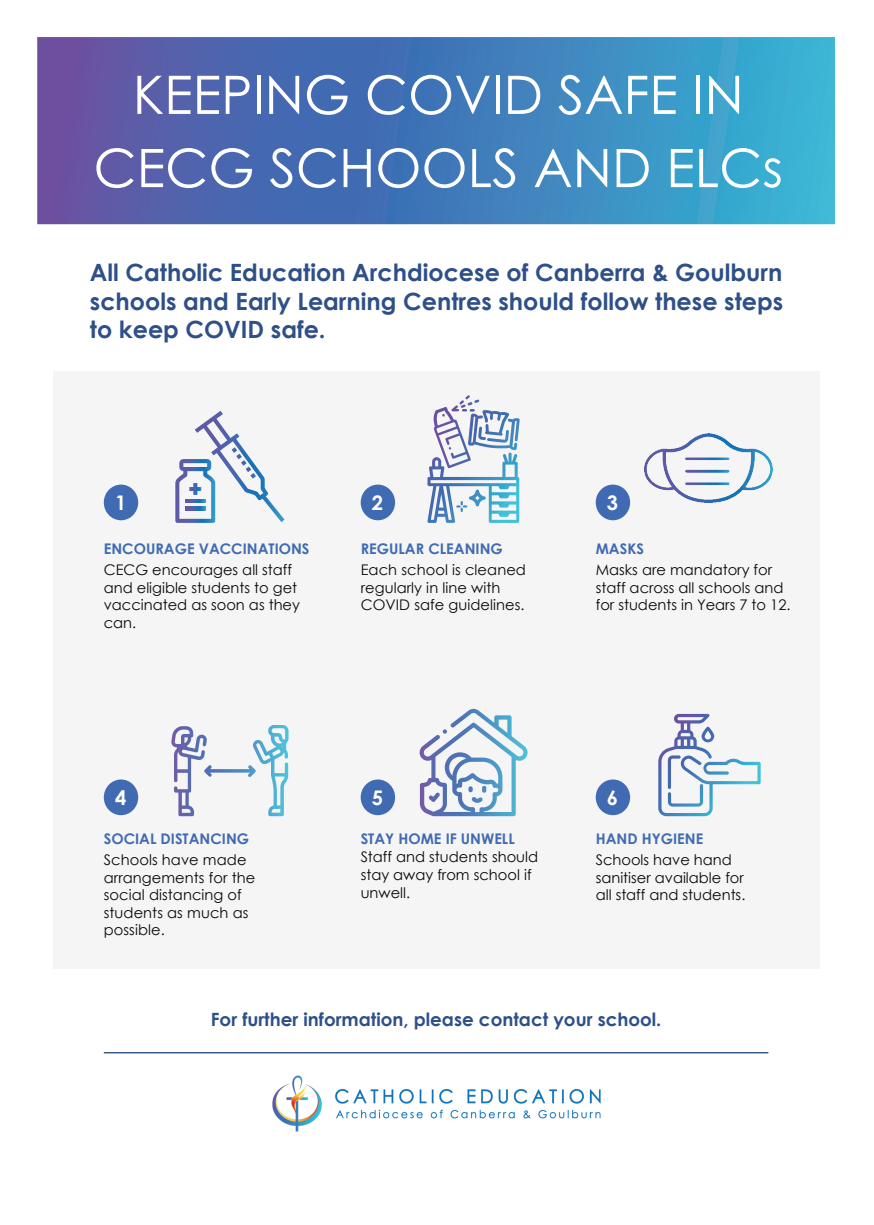
<style>
.page{position:relative;width:874px;height:1225px;background:#fff}
.page>*{position:absolute;margin:0;border:0;box-sizing:border-box;transform-origin:0 0}
.t1{font:53px/73.2px "Century Gothic";color:#fff;text-align:center}
.t2{font:700 23.8px/28.6px "Century Gothic";color:#2e4f87;text-align:justify}
.t3{font:700 20.2px "Century Gothic";color:#fff}
.t4{font:700 18.2px "Century Gothic";color:#2e4f87}
.t5{font:14.6px/17.6px "Century Gothic";color:#08080d}
.t6{font:700 14.6px "Century Gothic";color:#406ab2}
</style>
<div class="page">
<div style="left:53px;top:371px;width:766px;height:597px;background:#f5f5f5"></div>
<svg style="left:37px;top:37px;width:797px;height:187px;background:#467cb9"></svg>
<hr style="left:104px;top:1052px;width:664px;height:1px;background:#2e4f87">
<div style="left:104px;top:484px;width:34px;height:36px;background:#406ab2;border-radius:50%"></div>
<div style="left:104px;top:779px;width:34px;height:36px;background:#406ab2;border-radius:50%"></div>
<div style="left:360px;top:484px;width:35px;height:36px;background:#406ab2;border-radius:50%"></div>
<div style="left:360px;top:779px;width:35px;height:36px;background:#406ab2;border-radius:50%"></div>
<div style="left:595px;top:484px;width:34px;height:36px;background:#406ab2;border-radius:50%"></div>
<div style="left:595px;top:779px;width:34px;height:36px;background:#406ab2;border-radius:50%"></div>
<img style="left:272px;top:1075px;width:329px;height:57px">
<img style="left:644px;top:433px;width:128px;height:70px">
<svg style="left:175px;top:411px;width:109px;height:112px"></svg>
<svg style="left:427px;top:395px;width:92px;height:128px"></svg>
<svg style="left:171px;top:725px;width:117px;height:91px"></svg>
<svg style="left:419px;top:709px;width:109px;height:107px"></svg>
<svg style="left:658px;top:714px;width:102px;height:102px"></svg>
<h1 class="t1" style="left:93px;top:57px;width:690px">KEEPING COVID SAFE IN<br>CECG SCHOOLS AND ELCs</h1>
<h2 class="t2" style="left:90px;top:257px;width:694px">All Catholic Education Archdiocese of Canberra &amp; Goulburn schools and Early Learning Centres should follow these steps to keep COVID safe.</h2>
<h3 class="t3" style="left:115px;top:487px;width:13px">1</h3>
<p class="t6" style="left:104px;top:538px;width:207px">ENCOURAGE VACCINATIONS</p>
<p class="t5" style="left:104px;top:561px;width:198px">CECG encourages all staff and eligible students to get vaccinated as soon as they can.</p>
<h3 class="t3" style="left:372px;top:487px;width:13px">2</h3>
<p class="t6" style="left:360px;top:538px;width:143px">REGULAR CLEANING</p>
<p class="t5" style="left:360px;top:561px;width:167px">Each school is cleaned regularly in line with<br>COVID safe guidelines.</p>
<h3 class="t3" style="left:606px;top:487px;width:13px">3</h3>
<p class="t6" style="left:595px;top:538px;width:50px">MASKS</p>
<p class="t5" style="left:595px;top:561px;width:196px">Masks are mandatory for staff across all schools and for students in Years 7 to 12.</p>
<h3 class="t3" style="left:115px;top:782px;width:13px">4</h3>
<p class="t6" style="left:104px;top:827px;width:147px">SOCIAL DISTANCING</p>
<p class="t5" style="left:104px;top:850px;width:153px">Schools have made arrangements for the social distancing of students as much as possible.</p>
<h3 class="t3" style="left:372px;top:782px;width:13px">5</h3>
<p class="t6" style="left:360px;top:827px;width:155px">STAY HOME IF UNWELL</p>
<p class="t5" style="left:360px;top:848px;width:179px">Staff and students should stay away from school if unwell.</p>
<h3 class="t3" style="left:606px;top:782px;width:13px">6</h3>
<p class="t6" style="left:595px;top:827px;width:109px">HAND HYGIENE</p>
<p class="t5" style="left:595px;top:850px;width:151px">Schools have hand sanitiser available for all staff and students.</p>
<p class="t4" style="left:211px;top:1005px;width:452px">For further information, please contact your school.</p>
</div>
